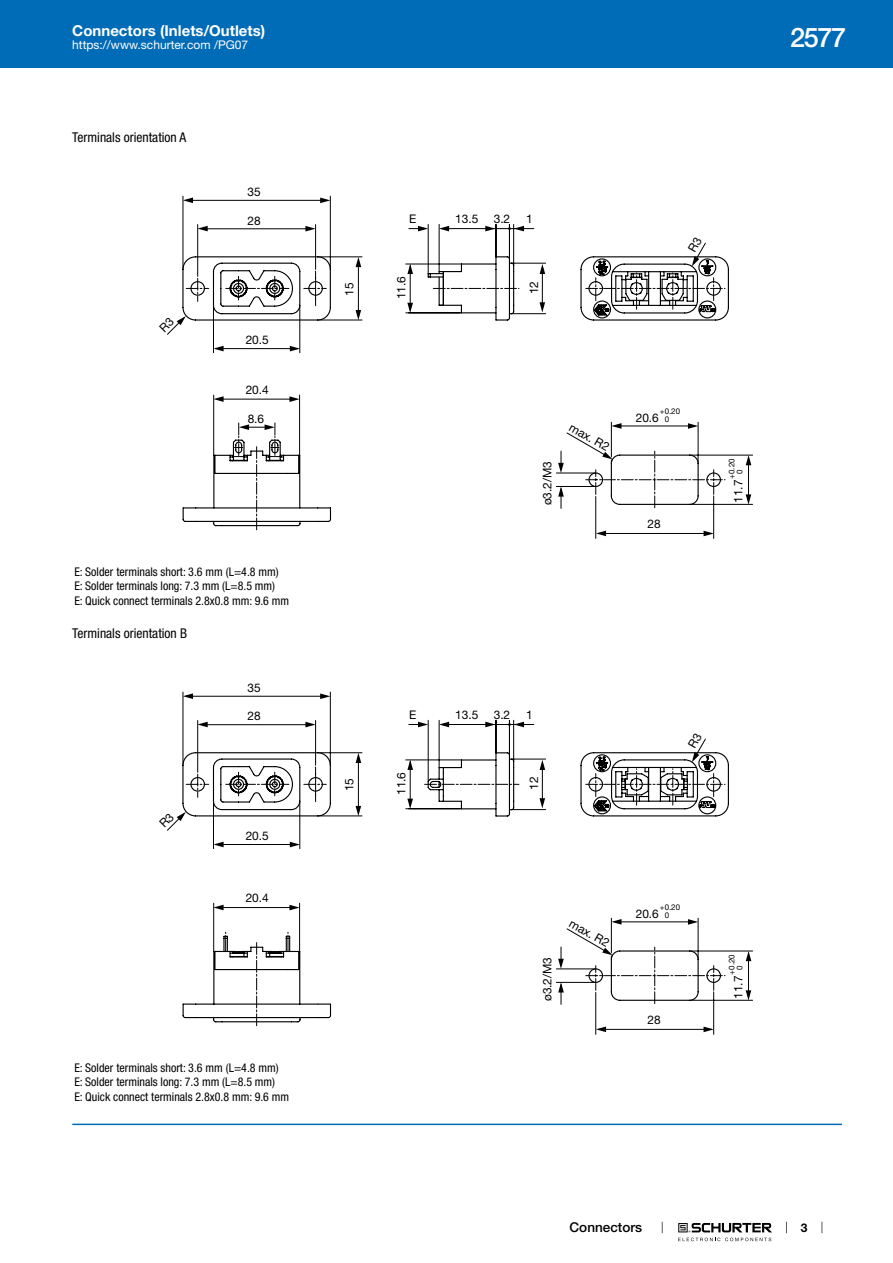
<style>
.page{position:relative;width:893px;height:1263px;background:#fff}
.page>*{position:absolute;margin:0;border:0;box-sizing:border-box;transform-origin:0 0}
.t1{font:500 27px "Helvetica Neue LT";color:#fff}
.t2{font:700 15px "Helvetica Neue LT";color:#fff}
.t3{font:condensed 13.5px "Helvetica Neue LT";color:#000}
.t4{font:500 13.5px "Helvetica Neue LT";color:#000}
.t5{font:condensed 12px/14.4px "Helvetica Neue LT";color:#000}
.t6{font:12px "Helvetica Neue LT";color:#fff}
.t7{font:700 12px "Helvetica Neue LT";color:#000}
.t8{font:11.85px "Helvetica Neue LT";color:#000}
.t9{font:7.95px/7.9px "Helvetica Neue LT";color:#000}
</style>
<div class="page">
<svg style="left:678px;top:1223px;width:94px;height:18px"></svg>
<div style="left:0;top:0;width:893px;height:68px;background:#006bb6"></div>
<svg style="left:167px;top:196px;width:586px;height:343px"></svg>
<svg style="left:233px;top:224px;width:473px;height:285px"></svg>
<svg style="left:305px;top:226px;width:11px;height:5px"></svg>
<svg style="left:198px;top:226px;width:10px;height:5px"></svg>
<svg style="left:485px;top:226px;width:10px;height:5px"></svg>
<svg style="left:418px;top:226px;width:10px;height:5px"></svg>
<svg style="left:439px;top:226px;width:10px;height:5px"></svg>
<svg style="left:320px;top:198px;width:10px;height:5px"></svg>
<svg style="left:183px;top:197px;width:10px;height:6px"></svg>
<svg style="left:290px;top:346px;width:10px;height:5px"></svg>
<svg style="left:213px;top:346px;width:11px;height:5px"></svg>
<svg style="left:265px;top:424px;width:10px;height:6px"></svg>
<svg style="left:239px;top:424px;width:10px;height:6px"></svg>
<svg style="left:703px;top:531px;width:11px;height:5px"></svg>
<svg style="left:596px;top:531px;width:10px;height:5px"></svg>
<svg style="left:688px;top:423px;width:10px;height:6px"></svg>
<svg style="left:611px;top:423px;width:10px;height:6px"></svg>
<svg style="left:356px;top:257px;width:5px;height:10px"></svg>
<svg style="left:356px;top:310px;width:5px;height:10px"></svg>
<svg style="left:407px;top:264px;width:6px;height:10px"></svg>
<svg style="left:407px;top:303px;width:6px;height:10px"></svg>
<svg style="left:540px;top:264px;width:5px;height:10px"></svg>
<svg style="left:539px;top:302px;width:6px;height:10px"></svg>
<svg style="left:508px;top:226px;width:16px;height:5px"></svg>
<svg style="left:558px;top:486px;width:6px;height:11px"></svg>
<svg style="left:558px;top:463px;width:6px;height:10px"></svg>
<svg style="left:746px;top:455px;width:5px;height:10px"></svg>
<svg style="left:746px;top:494px;width:5px;height:11px"></svg>
<svg style="left:586px;top:451px;width:139px;height:57px"></svg>
<svg style="left:289px;top:396px;width:11px;height:6px"></svg>
<svg style="left:213px;top:396px;width:11px;height:6px"></svg>
<svg style="left:167px;top:692px;width:586px;height:342px"></svg>
<svg style="left:428px;top:720px;width:278px;height:285px"></svg>
<svg style="left:305px;top:722px;width:11px;height:5px"></svg>
<svg style="left:198px;top:722px;width:10px;height:5px"></svg>
<svg style="left:485px;top:722px;width:10px;height:5px"></svg>
<svg style="left:418px;top:722px;width:10px;height:5px"></svg>
<svg style="left:439px;top:722px;width:10px;height:5px"></svg>
<svg style="left:320px;top:693px;width:10px;height:6px"></svg>
<svg style="left:183px;top:693px;width:10px;height:6px"></svg>
<svg style="left:290px;top:842px;width:10px;height:5px"></svg>
<svg style="left:213px;top:842px;width:11px;height:5px"></svg>
<svg style="left:703px;top:1026px;width:11px;height:6px"></svg>
<svg style="left:596px;top:1026px;width:10px;height:6px"></svg>
<svg style="left:688px;top:919px;width:10px;height:6px"></svg>
<svg style="left:611px;top:919px;width:10px;height:6px"></svg>
<svg style="left:356px;top:753px;width:5px;height:10px"></svg>
<svg style="left:356px;top:806px;width:5px;height:10px"></svg>
<svg style="left:407px;top:760px;width:6px;height:10px"></svg>
<svg style="left:407px;top:799px;width:6px;height:10px"></svg>
<svg style="left:540px;top:760px;width:5px;height:10px"></svg>
<svg style="left:539px;top:798px;width:6px;height:10px"></svg>
<svg style="left:508px;top:722px;width:16px;height:5px"></svg>
<svg style="left:558px;top:982px;width:6px;height:10px"></svg>
<svg style="left:558px;top:959px;width:6px;height:10px"></svg>
<svg style="left:746px;top:951px;width:5px;height:10px"></svg>
<svg style="left:746px;top:990px;width:5px;height:10px"></svg>
<svg style="left:586px;top:947px;width:139px;height:57px"></svg>
<svg style="left:289px;top:905px;width:11px;height:5px"></svg>
<svg style="left:213px;top:905px;width:11px;height:5px"></svg>
<hr style="left:72px;top:1123px;width:770px;height:2px;background:#006bb6">
<svg style="left:167px;top:316px;width:19px;height:16px"></svg>
<svg style="left:586px;top:237px;width:139px;height:78px"></svg>
<svg style="left:167px;top:812px;width:19px;height:16px"></svg>
<svg style="left:586px;top:732px;width:139px;height:79px"></svg>
<p class="t2" style="left:72px;top:21px;width:195px">Connectors (Inlets/Outlets)</p>
<p class="t6" style="left:72px;top:38px;width:178px">https://www.schurter.com /PG07</p>
<p class="t3" style="left:72px;top:130px;width:116px">Terminals orientation A</p>
<p class="t8" style="left:248px;top:185px;width:15px">35</p>
<p class="t8" style="left:248px;top:213px;width:15px">28</p>
<p class="t8" style="left:246px;top:333px;width:25px">20.5</p>
<p class="t8" style="left:246px;top:382px;width:25px">20.4</p>
<p class="t8" style="left:248px;top:412px;width:18px">8.6</p>
<p class="t5" style="left:74px;top:564px;width:216px">E: Solder terminals short: 3.6 mm (L=4.8 mm)<br>E: Solder terminals long: 7.3 mm (L=8.5 mm)<br>E: Quick connect terminals 2.8x0.8 mm: 9.6 mm</p>
<p class="t3" style="left:72px;top:626px;width:116px">Terminals orientation B</p>
<p class="t8" style="left:248px;top:681px;width:15px">35</p>
<p class="t8" style="left:248px;top:709px;width:15px">28</p>
<p class="t8" style="left:246px;top:828px;width:25px">20.5</p>
<p class="t8" style="left:246px;top:891px;width:25px">20.4</p>
<p class="t5" style="left:74px;top:1060px;width:216px">E: Solder terminals short: 3.6 mm (L=4.8 mm)<br>E: Solder terminals long: 7.3 mm (L=8.5 mm)<br>E: Quick connect terminals 2.8x0.8 mm: 9.6 mm</p>
<h1 class="t1" style="left:790px;top:21px;width:57px">2577</h1>
<p class="t8" style="left:409px;top:211px;width:9px">E</p>
<p class="t8" style="left:526px;top:211px;width:8px">1</p>
<p class="t8" style="left:455px;top:211px;width:25px">13.5</p>
<p class="t8" style="left:494px;top:211px;width:18px">3.2</p>
<p class="t8" style="left:342px;top:296px;width:15px;rotate:-90deg">15</p>
<p class="t8" style="left:394px;top:299px;width:25px;rotate:-90deg">11.6</p>
<p class="t8" style="left:527px;top:294px;width:15px;rotate:-90deg">12</p>
<p class="t8" style="left:540px;top:505px;width:46px;rotate:-90deg">ø3.2/M3</p>
<p class="t8" style="left:574px;top:420px;width:46px;rotate:30deg">max. R2</p>
<p class="t9" style="left:665px;top:407px;width:17px;text-indent:-5px">+0.20<br>0</p>
<p class="t8" style="left:636px;top:411px;width:25px">20.6</p>
<p class="t8" style="left:647px;top:517px;width:15px">28</p>
<p class="t9" style="left:728px;top:474px;width:17px;text-indent:-5px;rotate:-90deg">+0.20<br>0</p>
<p class="t8" style="left:731px;top:503px;width:25px;rotate:-90deg">11.7</p>
<p class="t8" style="left:409px;top:707px;width:9px">E</p>
<p class="t8" style="left:526px;top:707px;width:8px">1</p>
<p class="t8" style="left:455px;top:707px;width:25px">13.5</p>
<p class="t8" style="left:494px;top:707px;width:18px">3.2</p>
<p class="t8" style="left:342px;top:791px;width:15px;rotate:-90deg">15</p>
<p class="t8" style="left:394px;top:795px;width:25px;rotate:-90deg">11.6</p>
<p class="t8" style="left:527px;top:790px;width:15px;rotate:-90deg">12</p>
<p class="t8" style="left:540px;top:1001px;width:46px;rotate:-90deg">ø3.2/M3</p>
<p class="t8" style="left:574px;top:916px;width:46px;rotate:30deg">max. R2</p>
<p class="t9" style="left:665px;top:903px;width:17px;text-indent:-5px">+0.20<br>0</p>
<p class="t8" style="left:636px;top:907px;width:25px">20.6</p>
<p class="t8" style="left:647px;top:1013px;width:15px">28</p>
<p class="t9" style="left:728px;top:970px;width:17px;text-indent:-5px;rotate:-90deg">+0.20<br>0</p>
<p class="t8" style="left:731px;top:999px;width:25px;rotate:-90deg">11.7</p>
<p class="t4" style="left:570px;top:1219px;width:74px">Connectors</p>
<p class="t7" style="left:801px;top:1220px;width:8px">3</p>
</div>
